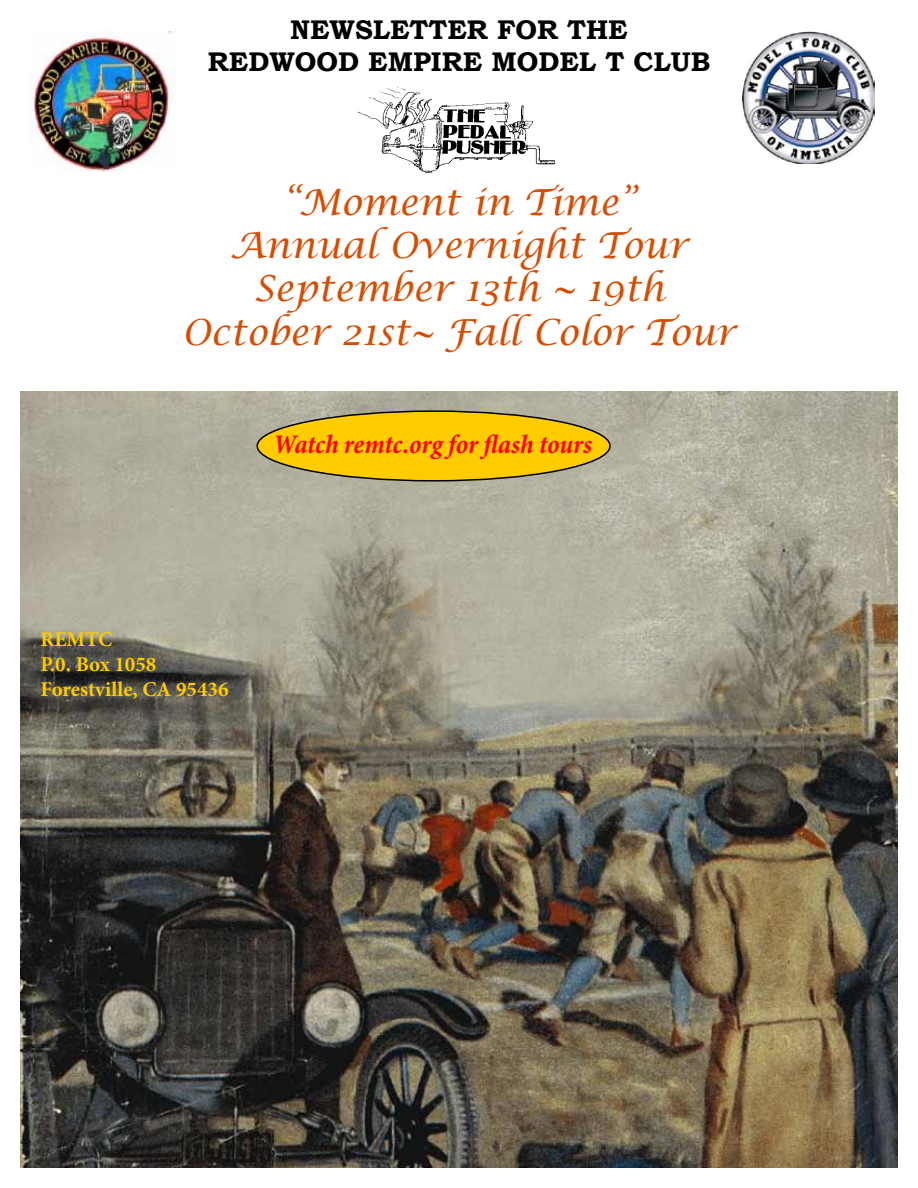
<style>
.page{position:relative;width:918px;height:1188px;background:#fff}
.page>*{position:absolute;margin:0;border:0;box-sizing:border-box;transform-origin:0 0}
.t1{font:italic 36px/43.2px "Lucida Calligraphy";color:#d84c00;text-align:center}
.t2{font:700 27px/32.4px "Bookman Old Style";color:#000;text-align:center}
.t3{font:italic 700 condensed 27px "Minion Pro";letter-spacing:-.005em;color:#f00}
.t4{font:700 21px/25.2px "Minion Pro";color:#fc0}
</style>
<div class="page">
<img style="left:32px;top:31px;width:143px;height:141px">
<img style="left:743px;top:31px;width:131px;height:132px">
<img style="left:357px;top:86px;width:199px;height:87px">
<img style="left:21px;top:392px;width:876px;height:776px">
<div style="left:257px;top:411px;width:353px;height:70px;background:#fc0;border-radius:50%"></div>
<div style="left:256px;top:410px;width:355px;height:72px;border:2px solid #000;border-radius:50%"></div>
<p class="t2" style="left:208px;top:13px;width:504px">NEWSLETTER FOR THE<br>REDWOOD EMPIRE MODEL T CLUB</p>
<p class="t1" style="left:182px;top:182px;width:555px">“Moment in Time”<br>Annual Overnight Tour<br>September 13th ~ 19th<br>October 21st~ Fall Color Tour</p>
<p class="t3" style="left:273px;top:425px;width:321px">Watch remtc.org for flash tours</p>
<p class="t4" style="left:40px;top:626px;width:190px">REMTC<br>P.0. Box 1058<br>Forestville, CA 95436</p>
</div>
